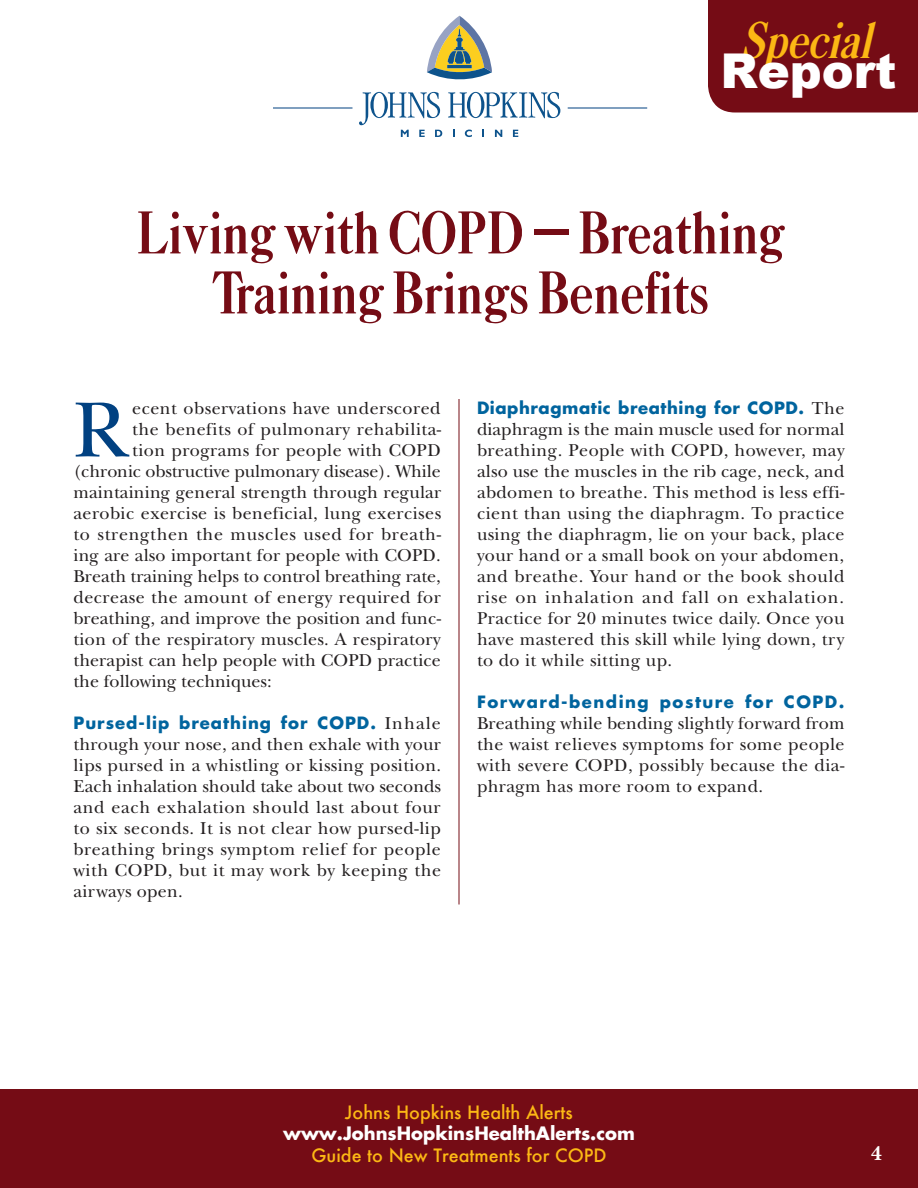
<style>
.page{position:relative;width:918px;height:1188px;background:#fff}
.page>*{position:absolute;margin:0;border:0;box-sizing:border-box;transform-origin:0 0}
.First_Para{font:81.6px "New Baskerville";color:#014181}
.t1{font:700 condensed 52.5px/60px "OPTI Caslon";color:#750c15;text-align:center}
.t2{font:900 48px "Arial";color:#fff}
.t3{font:italic 700 condensed 45px "OPTI Caslon";color:#fcb814}
.t4{font:700 21px "New Baskerville";color:#fff}
.First_Para-2{font:18px/21px "New Baskerville";letter-spacing:.02em;color:#231f20;text-align:justify}
.First_Para-3{font:18px "New Baskerville";color:#231f20}
.t5{font:500 18px "Futura";color:#fcb814}
.First_Para-4{font:18px "New Baskerville";letter-spacing:-.005em;color:#231f20}
.First_Para-5{font:18px "New Baskerville";letter-spacing:.04em;color:#231f20}
.t6{font:700 18px "Futura";color:#fff}
.t7{font:700 16.5px "Futura";letter-spacing:.06em;color:#00649e}
.t8{font:700 16.5px "Futura";letter-spacing:.035em;color:#00649e}
.t9{font:700 16.5px "Futura";letter-spacing:.09em;color:#00649e}
.s1{font-family:"New Baskerville";font-weight:400;font-size:18px;color:#231f20}
</style>
<div class="page">
<div style="left:0;top:1089px;width:918px;height:99px;background:#750c15"></div>
<svg style="left:465px;top:130px;width:7px;height:7px"></svg>
<svg style="left:482px;top:130px;width:2px;height:7px"></svg>
<svg style="left:495px;top:130px;width:7px;height:7px"></svg>
<svg style="left:513px;top:130px;width:5px;height:7px"></svg>
<svg style="left:359px;top:92px;width:83px;height:45px"></svg>
<svg style="left:448px;top:92px;width:112px;height:26px"></svg>
<svg style="left:427px;top:15px;width:65px;height:65px"></svg>
<hr style="left:273px;top:108px;width:79px;height:1px;background:#014181">
<hr style="left:568px;top:108px;width:79px;height:1px;background:#014181">
<div style="left:708px;top:0;width:210px;height:112px;background:#750c15"></div>
<hr style="left:459px;top:399px;width:1px;height:505px;background:#750c15">
<p class="t3" style="left:740px;top:9px;width:145px">Special</p>
<p class="t2" style="left:721px;top:45px;width:178px">Report</p>
<p class="t1" style="left:135px;top:202px;width:649px">Living with COPD – Breathing<br>Training Brings Benefits</p>
<p class="First_Para" style="left:74px;top:380px;width:55px">R</p>
<p class="First_Para-2" style="left:132px;top:398px;width:310px">ecent observations have underscored</p>
<p class="First_Para-2" style="left:132px;top:419px;width:310px">the benefits of pulmonary rehabilita-</p>
<p class="First_Para-2" style="left:132px;top:440px;width:310px">tion programs for people with COPD</p>
<p class="First_Para-4" style="left:74px;top:461px;width:369px">(chronic obstructive pulmonary disease). While</p>
<p class="First_Para-2" style="left:74px;top:482px;width:369px">maintaining general strength through regular</p>
<p class="First_Para-2" style="left:74px;top:503px;width:369px">aerobic exercise is beneficial, lung exercises</p>
<p class="First_Para-5" style="left:74px;top:524px;width:369px">to strengthen the muscles used for breath-</p>
<p class="First_Para-2" style="left:74px;top:545px;width:369px">ing are also important for people with COPD.</p>
<p class="First_Para-3" style="left:74px;top:566px;width:369px">Breath training helps to control breathing rate,</p>
<p class="First_Para-2" style="left:74px;top:587px;width:369px">decrease the amount of energy required for</p>
<p class="First_Para-3" style="left:74px;top:608px;width:369px">breathing, and improve the position and func-</p>
<p class="First_Para-2" style="left:74px;top:629px;width:369px">tion of the respiratory muscles. A respiratory</p>
<p class="First_Para-2" style="left:74px;top:650px;width:369px">therapist can help people with COPD practice</p>
<p class="First_Para-3" style="left:74px;top:671px;width:200px">the following techniques:</p>
<p class="t7" style="left:74px;top:712px;width:369px">Pursed-lip breathing for COPD. <span class="s1">Inhale</span></p>
<p class="First_Para-2" style="left:74px;top:734px;width:369px">through your nose, and then exhale with your lips pursed in a whistling or kissing position.<br>Each inhalation should take about two seconds and each exhalation should last about four to six seconds. It is not clear how pursed-lip breathing brings symptom relief for people with COPD, but it may work by keeping the airways open.</p>
<p class="t8" style="left:477px;top:397px;width:369px">Diaphragmatic breathing for COPD. <span class="s1">The</span></p>
<p class="First_Para-2" style="left:477px;top:419px;width:369px">diaphragm is the main muscle used for normal breathing. People with COPD, however, may also use the muscles in the rib cage, neck, and abdomen to breathe. This method is less effi&shy;cient than using the diaphragm. To practice using the diaphragm, lie on your back, place your hand or a small book on your abdomen, and breathe. Your hand or the book should rise on inhalation and fall on exhalation.<br>Practice for 20 minutes twice daily. Once you have mastered this skill while lying down, try to do it while sitting up.</p>
<p class="t9" style="left:477px;top:691px;width:369px">Forward-bending posture for COPD.</p>
<p class="First_Para-2" style="left:477px;top:713px;width:369px">Breathing while bending slightly forward from the waist relieves symptoms for some people with severe COPD, possibly because the dia&shy;phragm has more room to expand.</p>
<p class="t5" style="left:345px;top:1100px;width:229px">Johns Hopkins Health Alerts</p>
<p class="t6" style="left:283px;top:1121px;width:353px">www.JohnsHopkinsHealthAlerts.com</p>
<p class="t5" style="left:311px;top:1143px;width:297px">Guide to New Treatments for COPD</p>
<p class="t4" style="left:871px;top:1141px;width:12px">4</p>
</div>
